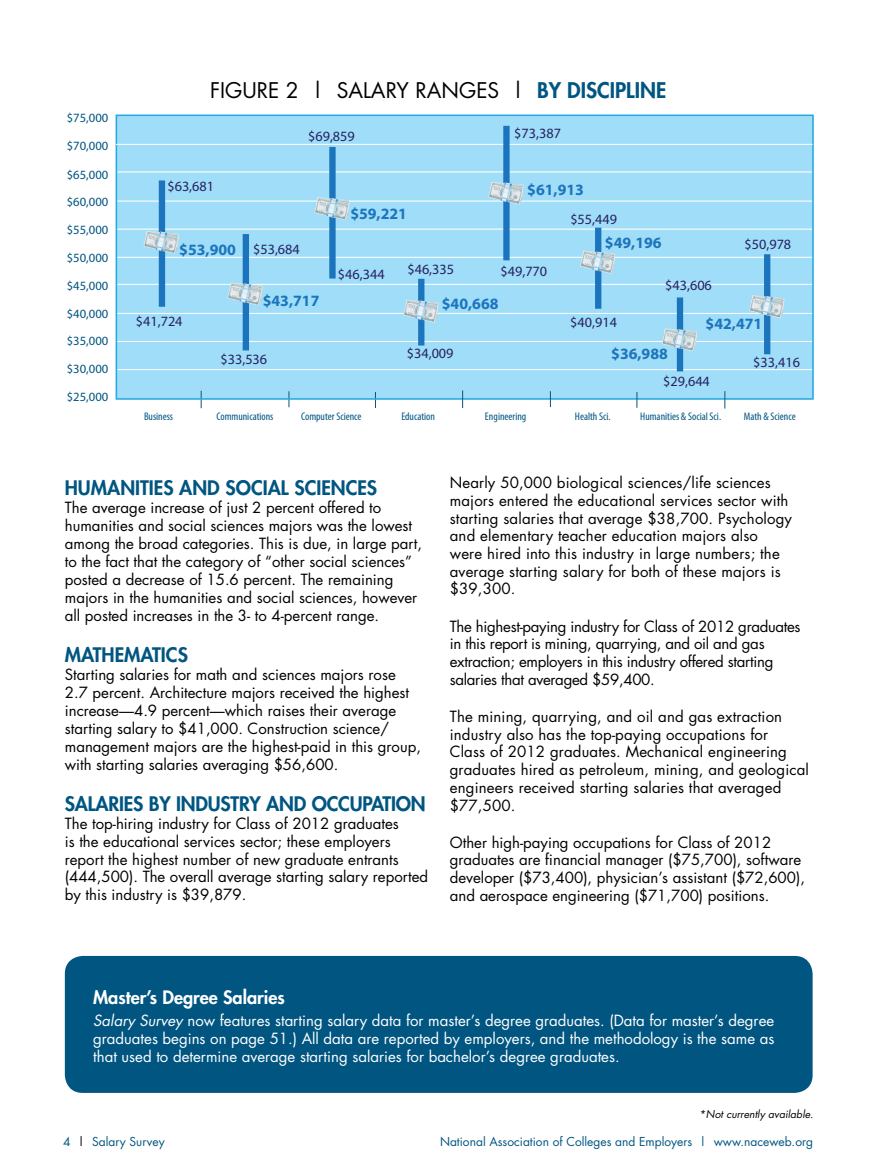
<style>
.page{position:relative;width:878px;height:1175px;background:#fff}
.page>*{position:absolute;margin:0;border:0;box-sizing:border-box;transform-origin:0 0}
.t1{font:21px "Futura";color:#000}
.t2{font:800 21px "Futura";color:#005581}
.t3{font:800 19.5px "Futura";color:#005581}
.t4{font:800 18px "Futura";color:#fff}
.t5{font:700 15.75px "Myriad Pro";color:#1c75bc}
.t6{font:15px/17.7px "Futura";color:#000}
.t7{font:15px/18px "Futura";color:#fff;text-align:justify}
.t8{font:15px/17.7px "Futura";letter-spacing:-.02em;color:#000}
.t9{font:14.25px "Myriad Pro";color:#262262}
.t10{font:12.6px "Myriad Pro";color:#005581}
.t11{font:12px "Futura";color:#005581}
.t12{font:condensed 11.1px "Myriad Pro";color:#005581}
.t13{font:italic 10.5px "Futura";color:#000}
.s1{font-weight:800;color:#005581}
.s2{font-style:italic}
.s3{color:#000}
</style>
<div class="page">
<div style="left:116px;top:116px;width:696px;height:283px;background:#9fddf9"></div>
<hr style="left:116px;top:284px;width:696px;height:1px;background:#fff">
<hr style="left:116px;top:313px;width:697px;height:1px;background:#fff">
<hr style="left:117px;top:369px;width:696px;height:1px;background:#fff">
<hr style="left:116px;top:341px;width:696px;height:1px;background:#fff">
<hr style="left:115px;top:229px;width:697px;height:1px;background:#fff">
<hr style="left:116px;top:257px;width:696px;height:1px;background:#fff">
<hr style="left:115px;top:172px;width:697px;height:1px;background:#fff">
<hr style="left:116px;top:201px;width:696px;height:1px;background:#fff">
<svg style="left:201px;top:391px;width:1px;height:17px"></svg>
<svg style="left:288px;top:391px;width:1px;height:16px"></svg>
<svg style="left:375px;top:392px;width:1px;height:16px"></svg>
<div style="left:116px;top:114px;width:697px;height:286px;border:2px solid #27aae1"></div>
<hr style="left:116px;top:144px;width:696px;height:1px;background:#fff">
<svg style="left:462px;top:390px;width:1px;height:18px"></svg>
<svg style="left:550px;top:391px;width:1px;height:16px"></svg>
<svg style="left:636px;top:392px;width:1px;height:16px"></svg>
<svg style="left:724px;top:391px;width:1px;height:17px"></svg>
<div style="left:159px;top:180px;width:6px;height:127px;background:#1c75bc"></div>
<svg style="left:143px;top:231px;width:36px;height:23px"></svg>
<div style="left:243px;top:234px;width:6px;height:116px;background:#1c75bc"></div>
<svg style="left:227px;top:283px;width:35px;height:22px"></svg>
<div style="left:329px;top:147px;width:6px;height:131px;background:#1c75bc"></div>
<svg style="left:314px;top:197px;width:35px;height:23px"></svg>
<div style="left:418px;top:279px;width:6px;height:66px;background:#1c75bc"></div>
<svg style="left:403px;top:300px;width:35px;height:23px"></svg>
<div style="left:503px;top:126px;width:6px;height:134px;background:#1c75bc"></div>
<svg style="left:488px;top:182px;width:35px;height:23px"></svg>
<div style="left:595px;top:228px;width:6px;height:81px;background:#1c75bc"></div>
<svg style="left:580px;top:251px;width:35px;height:23px"></svg>
<div style="left:676px;top:297px;width:7px;height:74px;background:#1c75bc"></div>
<div style="left:764px;top:254px;width:6px;height:100px;background:#1c75bc"></div>
<svg style="left:661px;top:328px;width:36px;height:23px"></svg>
<svg style="left:749px;top:295px;width:35px;height:23px"></svg>
<div style="left:65px;top:956px;width:747px;height:136px;background:#005581;border-radius:18px"></div>
<p class="t10" style="left:67px;top:110px;width:43px">$75,000</p>
<p class="t10" style="left:67px;top:138px;width:43px">$70,000</p>
<p class="t10" style="left:67px;top:167px;width:43px">$65,000</p>
<p class="t10" style="left:67px;top:194px;width:43px">$60,000</p>
<p class="t10" style="left:67px;top:222px;width:43px">$55,000</p>
<p class="t10" style="left:67px;top:250px;width:43px">$50,000</p>
<p class="t10" style="left:67px;top:278px;width:43px">$45,000</p>
<p class="t10" style="left:67px;top:306px;width:43px">$40,000</p>
<p class="t10" style="left:67px;top:333px;width:43px">$35,000</p>
<p class="t10" style="left:67px;top:361px;width:43px">$30,000</p>
<p class="t10" style="left:67px;top:389px;width:43px">$25,000</p>
<h1 class="t1" style="left:210px;top:76px;width:368px">figure 2 | salary ranges | <span class="s1">by disci</span></h1>
<h1 class="t2" style="left:615px;top:76px;width:22px">pline</h1>
<p class="t9" style="left:167px;top:177px;width:48px">$63,681</p>
<p class="t5" style="left:179px;top:239px;width:58px">$53,900</p>
<p class="t9" style="left:308px;top:127px;width:48px">$69,859</p>
<p class="t9" style="left:253px;top:241px;width:48px">$53,684</p>
<p class="t5" style="left:350px;top:204px;width:58px">$59,221</p>
<p class="t9" style="left:514px;top:124px;width:48px">$73,387</p>
<p class="t5" style="left:527px;top:179px;width:58px">$61,913</p>
<p class="t9" style="left:570px;top:210px;width:48px">$55,449</p>
<p class="t5" style="left:605px;top:233px;width:58px">$49,196</p>
<p class="t9" style="left:744px;top:235px;width:48px">$50,978</p>
<p class="t9" style="left:136px;top:312px;width:48px">$41,724</p>
<p class="t5" style="left:263px;top:290px;width:58px">$43,717</p>
<p class="t9" style="left:220px;top:351px;width:48px">$33,536</p>
<p class="t9" style="left:338px;top:265px;width:48px">$46,344</p>
<p class="t9" style="left:407px;top:261px;width:48px">$46,335</p>
<p class="t5" style="left:442px;top:293px;width:58px">$40,668</p>
<p class="t9" style="left:407px;top:345px;width:48px">$34,009</p>
<p class="t9" style="left:500px;top:262px;width:48px">$49,770</p>
<p class="t9" style="left:665px;top:276px;width:48px">$43,606</p>
<p class="t5" style="left:705px;top:313px;width:58px">$42,471</p>
<p class="t5" style="left:611px;top:343px;width:58px">$36,988</p>
<p class="t9" style="left:570px;top:313px;width:48px">$40,914</p>
<p class="t9" style="left:753px;top:354px;width:48px">$33,416</p>
<p class="t9" style="left:663px;top:373px;width:48px">$29,644</p>
<p class="t12" style="left:144px;top:409px;width:31px">Business</p>
<p class="t12" style="left:216px;top:409px;width:58px">Communications</p>
<p class="t12" style="left:301px;top:409px;width:62px">Computer Science</p>
<p class="t12" style="left:401px;top:409px;width:35px">Education</p>
<p class="t12" style="left:485px;top:409px;width:43px">Engineering</p>
<p class="t12" style="left:575px;top:409px;width:37px">Health Sci.</p>
<p class="t12" style="left:640px;top:409px;width:82px">Humanities &amp; Social Sci.</p>
<p class="t12" style="left:743px;top:409px;width:54px">Math &amp; Science</p>
<h2 class="t3" style="left:65px;top:474px;width:314px">HUMANITIES AND SOCIAL SCIENCES</h2>
<p class="t6" style="left:65px;top:498px;width:358px">The average increase of just 2 percent offered to humanities and social sciences majors was the lowest among the broad categories. This is due, in large part, to the fact that the category of “other social sciences” posted a decrease of 15.6 percent. The remaining majors in the humanities and social sciences, however all posted increases in the 3- to 4-percent range.</p>
<h2 class="t3" style="left:65px;top:642px;width:125px">MATHEMATICS</h2>
<p class="t6" style="left:65px;top:665px;width:357px">Starting salaries for math and sciences majors rose 2.7 percent. Architecture majors received the highest increase—4.9 percent—which raises their average starting salary to $41,000. Construction science/ management majors are the highest-paid in this group, with starting salaries averaging $56,600.</p>
<h2 class="t3" style="left:65px;top:791px;width:362px">SALARIES BY INDUSTRY AND OCCUPATION</h2>
<p class="t6" style="left:65px;top:814px;width:365px">The top-hiring industry for Class of 2012 graduates<br>is the educational services sector; these employers report the highest number of new graduate entrants (444,500). The overall average starting salary reported by this industry is $39,879.</p>
<p class="t6" style="left:450px;top:473px;width:344px">Nearly 50,000 biological sciences/life sciences majors entered the educational services sector with starting salaries that average $38,700. Psychology and elementary teacher education majors also were hired into this industry in large numbers; the average starting salary for both of these majors is $39,300.</p>
<p class="t8" style="left:450px;top:617px;width:352px">The highest-paying industry for Class of 2012 graduates in this report is mining, quarrying, and oil and gas extraction; employers in this industry offered starting salaries that averaged $59,400.</p>
<p class="t6" style="left:450px;top:707px;width:360px">The mining, quarrying, and oil and gas extraction industry also has the top-paying occupations for<br>Class of 2012 graduates. Mechanical engineering graduates hired as petroleum, mining, and geological engineers received starting salaries that averaged $77,500.</p>
<p class="t6" style="left:450px;top:833px;width:357px">Other high-paying occupations for Class of 2012 graduates are financial manager ($75,700), software developer ($73,400), physician’s assistant ($72,600), and aerospace engineering ($71,700) positions.</p>
<p class="t4" style="left:93px;top:984px;width:193px">Master’s Degree Salaries</p>
<p class="t7" style="left:93px;top:1011px;width:682px"><span class="s2">Salary Survey</span> now features starting salary data for master’s degree graduates. (Data for master’s degree graduates begins on page 51.) All data are reported by employers, and the methodology is the same as that used to determine average starting salaries for bachelor’s degree graduates.</p>
<p class="t11" style="left:63px;top:1133px;width:103px">4 <span class="s3">|</span> Salary Survey</p>
<p class="t13" style="left:699px;top:1106px;width:116px">*Not currently available.</p>
<p class="t11" style="left:440px;top:1133px;width:374px">National Association of Colleges and Employers | www.naceweb.org</p>
</div>
